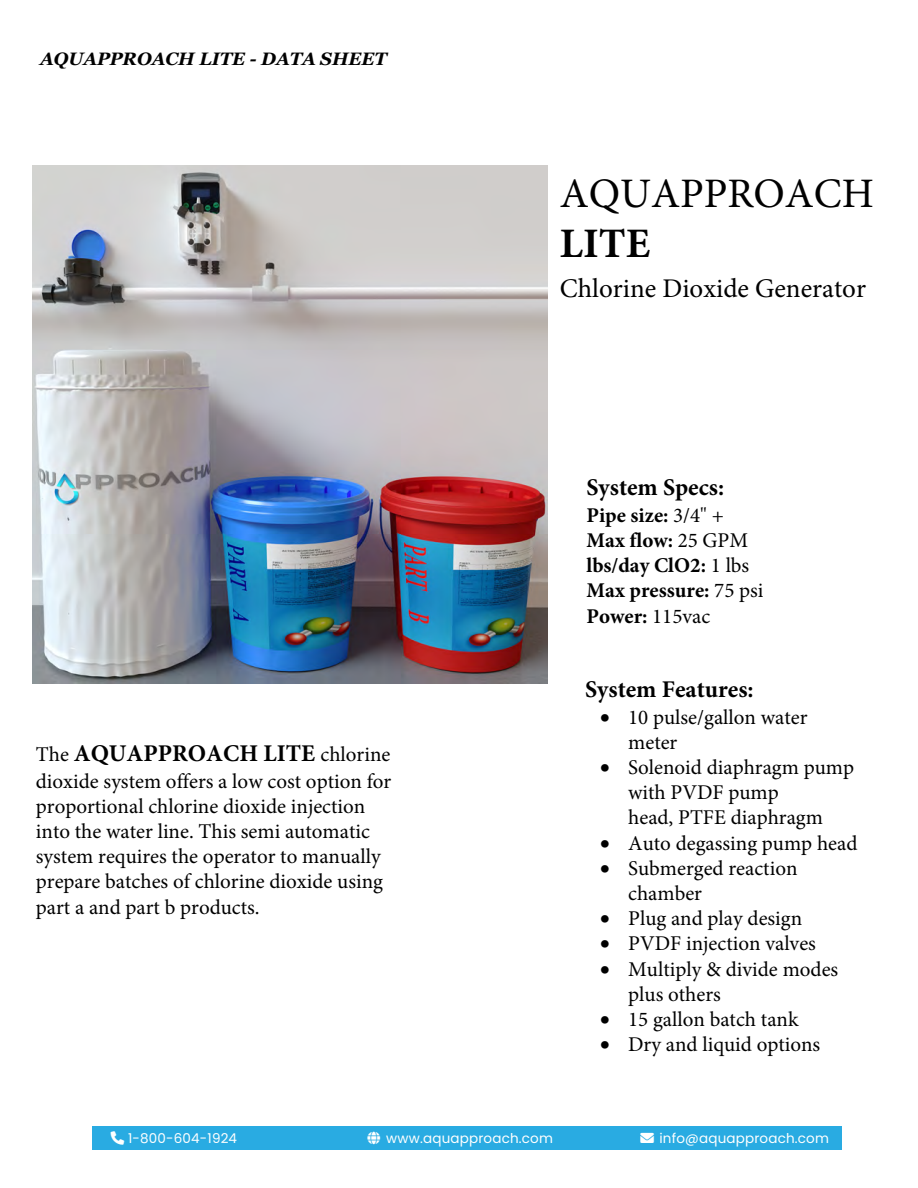
<style>
.page{position:relative;width:918px;height:1188px;background:#fff}
.page>*{position:absolute;margin:0;border:0;box-sizing:border-box;transform-origin:0 0}
.t1{font:42px "Minion Pro";color:#000}
.t2{font:700 42px "Minion Pro";color:#000}
.t3{font:27px "Minion Pro";color:#000}
.t4{font:700 24px "Minion Pro";color:#000}
.t5{font:21px/25.2px "Minion Pro";color:#000}
.t6{font:700 21px/25.2px "Minion Pro";color:#000}
.t7{font:italic 700 18px "Georgia";color:#000}
.t8{font:13.5px "Poppins";letter-spacing:.015em;color:#fff}
.s1{font-weight:400;font-size:21px}
.s2{font-weight:400}
</style>
<div class="page">
<div style="left:92px;top:1126px;width:749px;height:24px;background:#29abe2"></div>
<img style="left:32px;top:165px;width:515px;height:519px">
<p class="t7" style="left:40px;top:47px;width:348px">AQUAPPROACH LITE - DATA SHEET</p>
<p class="t4" style="left:36px;top:737px;width:356px"><span class="s1">The</span> AQUAPPROACH LITE <span class="s1">chlorine</span></p>
<p class="t5" style="left:36px;top:768px;width:357px">dioxide system offers a low cost option for proportional chlorine dioxide injection into the water line. This semi automatic system requires the operator to manually prepare batches of chlorine dioxide using part a and part b products.</p>
<h1 class="t1" style="left:560px;top:166px;width:316px">AQUAPPROACH</h1>
<h1 class="t2" style="left:560px;top:214px;width:92px">LITE</h1>
<p class="t3" style="left:560px;top:271px;width:308px">Chlorine Dioxide Generator</p>
<p class="t4" style="left:587px;top:471px;width:139px">System Specs:</p>
<p class="t6" style="left:587px;top:502px;width:179px">Pipe size: <span class="s2">3/4" +<br></span>Max flow: <span class="s2">25 GPM </span>lbs/day ClO2: <span class="s2">1 lbs<br></span>Max pressure: <span class="s2">75 psi<br></span>Power: <span class="s2">115vac</span></p>
<p class="t4" style="left:585px;top:673px;width:170px">System Features:</p>
<p class="t5" style="left:628px;top:705px;width:181px;text-indent:-28px">• 10 pulse/gallon water meter</p>
<p class="t5" style="left:628px;top:755px;width:227px;text-indent:-28px">• Solenoid diaphragm pump with PVDF pump<br>head, PTFE diaphragm</p>
<p class="t5" style="left:600px;top:830px;width:259px">• Auto degassing pump head</p>
<p class="t5" style="left:628px;top:856px;width:171px;text-indent:-28px">• Submerged reaction chamber</p>
<p class="t5" style="left:600px;top:906px;width:204px">• Plug and play design</p>
<p class="t5" style="left:600px;top:931px;width:217px">• PVDF injection valves</p>
<p class="t5" style="left:628px;top:956px;width:212px;text-indent:-28px">• Multiply &amp; divide modes plus others</p>
<p class="t5" style="left:600px;top:1006px;width:200px">• 15 gallon batch tank</p>
<p class="t5" style="left:600px;top:1031px;width:222px">• Dry and liquid options</p>
<p class="t8" style="left:128px;top:1130px;width:111px">1-800-604-1924</p>
<p class="t8" style="left:386px;top:1130px;width:168px">www.aquapproach.com</p>
<p class="t8" style="left:660px;top:1130px;width:171px">info@aquapproach.com</p>
</div>
